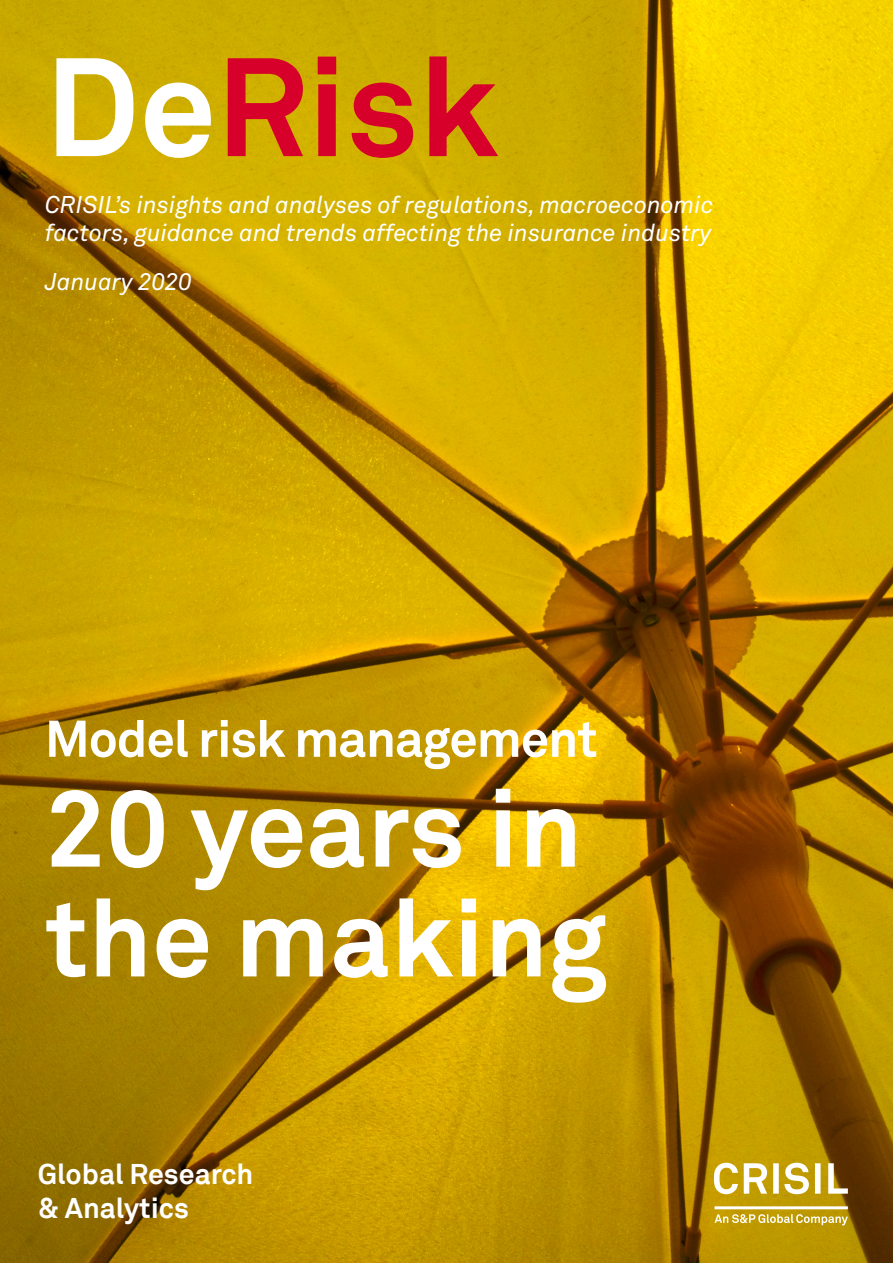
<style>
.page{position:relative;width:893px;height:1263px;background:#fff}
.page>*{position:absolute;margin:0;border:0;box-sizing:border-box;transform-origin:0 0}
.t1{font:700 138px "Akkurat Pro";color:#d6002a}
.t2{font:700 108px/109.8px "Akkurat Pro";color:#fff}
.t3{font:700 51px "Akkurat Pro";letter-spacing:-.02em;color:#fff}
.t4{font:700 28.5px "Akkurat Pro";color:#fff}
.t5{font:italic 24px/28.8px "Akkurat";color:#fff}
.s1{color:#fff}
</style>
<div class="page">
<img style="left:0;top:0;width:893px;height:1263px">
<svg style="left:714px;top:1163px;width:134px;height:62px"></svg>
<p class="t1" style="left:45px;top:20px;width:455px"><span class="s1">De</span>Risk</p>
<p class="t5" style="left:45px;top:190px;width:670px">CRISIL’s insights and analyses of regulations, macroeconomic factors, guidance and trends affecting the insurance industry</p>
<p class="t5" style="left:45px;top:268px;width:148px">January 2020</p>
<p class="t3" style="left:45px;top:707px;width:554px">Model risk management</p>
<p class="t2" style="left:45px;top:774px;width:564px">20 years in the making</p>
<p class="t4" style="left:38px;top:1155px;width:217px">Global Research</p>
<p class="t4" style="left:38px;top:1190px;width:153px">&amp; Analytics</p>
</div>
